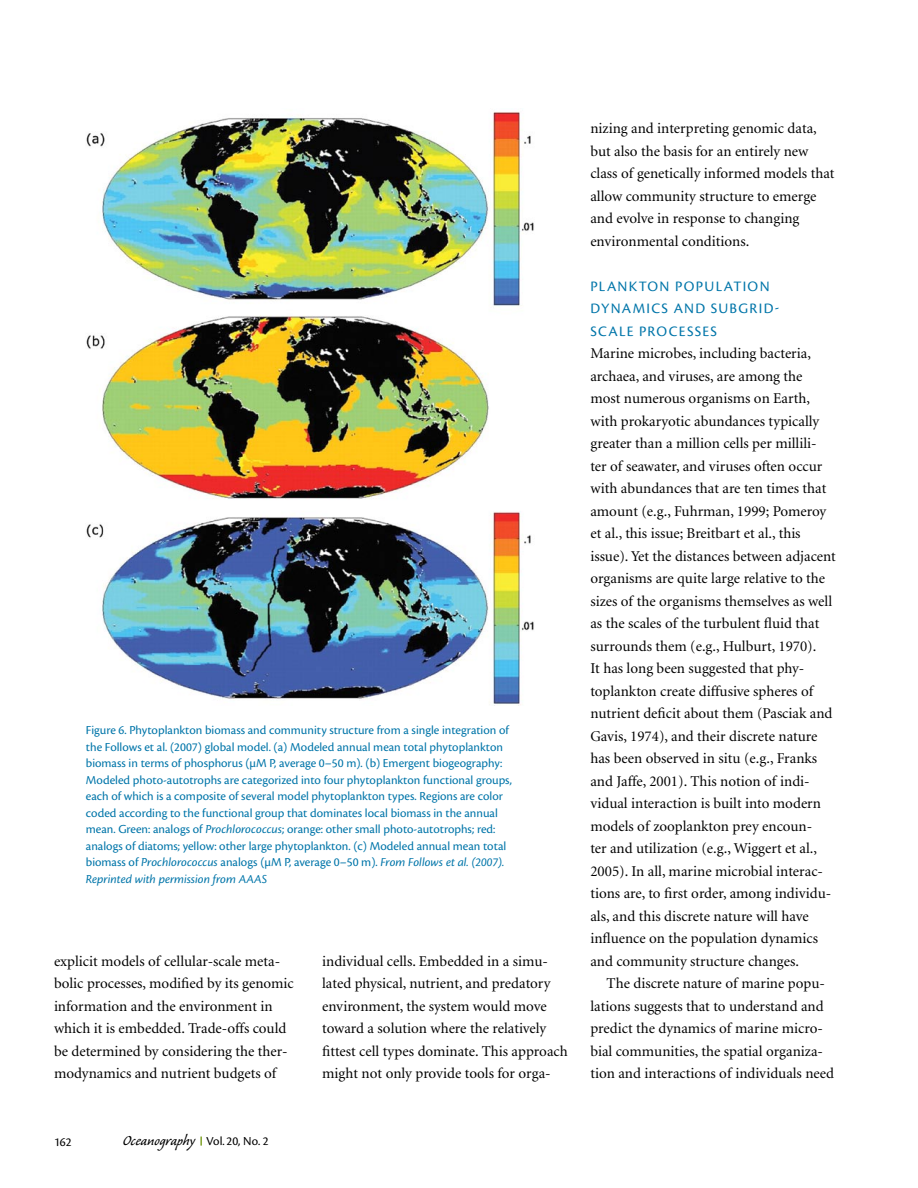
<style>
.page{position:relative;width:918px;height:1188px;background:#fff}
.page>*{position:absolute;margin:0;border:0;box-sizing:border-box;transform-origin:0 0}
.t1{font:18px "Caliban";color:#000}
.t2{font:15px/22.5px "Minion";color:#000}
.t3{font:15px/22.5px "Cronos Pro";letter-spacing:.085em;color:#0075a9}
.t4{font:12.75px/16.5px "Cronos Pro";color:#0075a9}
.t5{font:12.75px "Cronos Pro";color:#000}
.s1{font-style:italic}
.s2{font-family:"Cronos Pro";font-size:12.75px}
</style>
<div class="page">
<svg style="left:200px;top:1137px;width:2px;height:9px"></svg>
<img style="left:86px;top:111px;width:448px;height:595px">
<p class="t4" style="left:86px;top:722px;width:428px">Figure 6. Phytoplankton biomass and community structure from a single integration of the Follows et al. (2007) global model. (a) Modeled annual mean total phytoplankton biomass in terms of phosphorus (μM P, average 0–50 m). (b) Emergent biogeography:<br>Modeled photo-autotrophs are categorized into four phytoplankton functional groups, each of which is a composite of several model phytoplankton types. Regions are color coded according to the functional group that dominates local biomass in the annual mean. Green: analogs of <span class="s1">Prochlorococcus</span>; orange: other small photo-autotrophs; red: analogs of diatoms; yellow: other large phytoplankton. (c) Modeled annual mean total biomass of <span class="s1">Prochlorococcus</span> analogs (μM P, average 0–50 m). <span class="s1">From Follows et al. (2007).<br>Reprinted with permission from AAAS</span></p>
<p class="t2" style="left:54px;top:950px;width:241px">explicit models of cellular-scale meta&shy;bolic processes, modified by its genomic information and the environment in which it is embedded. Trade-offs could be determined by considering the ther&shy;modynamics and nutrient budgets of</p>
<p class="t2" style="left:322px;top:950px;width:247px">individual cells. Embedded in a simu&shy;lated physical, nutrient, and predatory environment, the system would move toward a solution where the relatively fittest cell types dominate. This approach might not only provide tools for orga-</p>
<p class="t5" style="left:54px;top:1134px;width:19px">162</p>
<p class="t1" style="left:123px;top:1132px;width:148px">Oceanography <span class="s2">Vol. 20, No. 2</span></p>
<p class="t2" style="left:590px;top:118px;width:246px">nizing and interpreting genomic data, but also the basis for an entirely new class of genetically informed models that allow community structure to emerge and evolve in response to changing environmental conditions.</p>
<p class="t3" style="left:590px;top:275px;width:181px">Plankton Popu lation<br>Dynamics and Subgr</p>
<p class="t3" style="left:759px;top:297px;width:22px">id-</p>
<p class="t3" style="left:590px;top:320px;width:128px">Scale Processes</p>
<p class="t2" style="left:590px;top:343px;width:247px">Marine microbes, including bacteria, archaea, and viruses, are among the most numerous organisms on Earth, with prokaryotic abundances typically greater than a million cells per millili&shy;ter of seawater, and viruses often occur with abundances that are ten times that amount (e.g., Fuhrman, 1999; Pomeroy et al., this issue; Breitbart et al., this issue). Yet the distances between adjacent organisms are quite large relative to the sizes of the organisms themselves as well as the scales of the turbulent fluid that surrounds them (e.g., Hulburt, 1970).<br>It has long been suggested that phy&shy;toplankton create diffusive spheres of nutrient deficit about them (Pasciak and Gavis, 1974), and their discrete nature has been observed in situ (e.g., Franks and Jaffe, 2001). This notion of indi&shy;vidual interaction is built into modern models of zooplankton prey encoun-<br>ter and utilization (e.g., Wiggert et al., 2005). In all, marine microbial interac&shy;tions are, to first order, among individu&shy;als, and this discrete nature will have influence on the population dynamics and community structure changes.</p>
<p class="t2" style="left:590px;top:973px;width:245px;text-indent:16px">The discrete nature of marine popu&shy;lations suggests that to understand and predict the dynamics of marine micro&shy;bial communities, the spatial organiza&shy;tion and interactions of individuals need</p>
</div>
